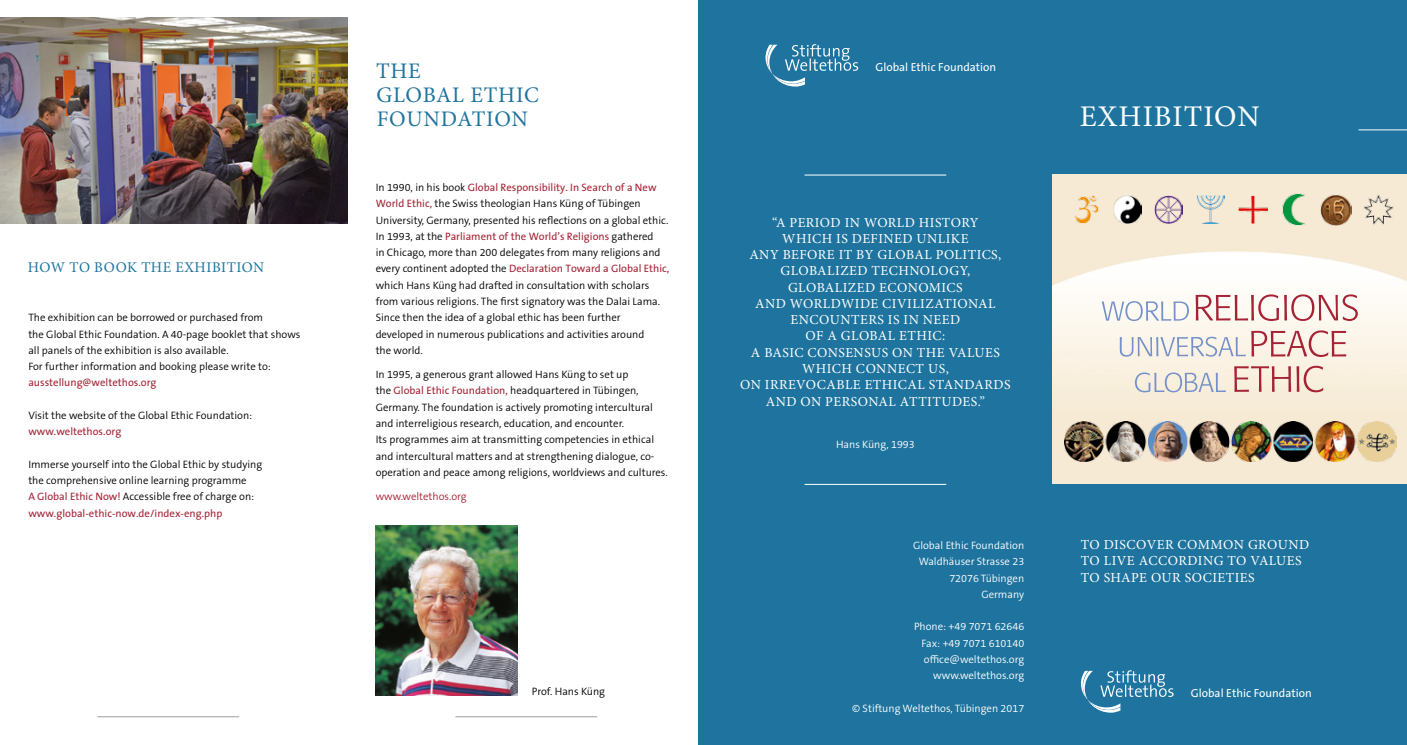
<style>
.page{position:relative;width:1407px;height:745px;background:#fff}
.page>*{position:absolute;margin:0;border:0;box-sizing:border-box;transform-origin:0 0}
.t1{font:30px "Minion Pro";color:#fff}
.t2{font:22.25px/24px "Minion Pro";letter-spacing:.035em;color:#1e749e}
.t3{font:14.75px "Minion Pro";letter-spacing:.035em;color:#1e749e}
.t4{font:13.75px/16.2px "Minion Pro";letter-spacing:.035em;color:#fff}
.t5{font:11.62px "The Sans";color:#fff}
.t6{font:300 10.75px/16.2px "The Sans B W4";color:#000}
.t7{font:10.75px "The Sans";color:#a42235}
.t8{font:300 10.75px/16.2px "The Sans B W4";color:#fff;text-align:right}
.t9{font:300 10.75px "The Sans B W4";color:#a42235}
.s1{font-family:"The Sans";font-weight:400;color:#a42235}
.s2{font-family:"The Sans B W4";font-weight:300;color:#000}
</style>
<div class="page">
<div style="left:698px;top:0;width:709px;height:744px;background:#1e749e"></div>
<img style="left:1052px;top:174px;width:355px;height:309px">
<hr style="left:1358px;top:129px;width:49px;height:1px;background:#fff">
<hr style="left:804px;top:175px;width:142px;height:1px;background:#fff">
<hr style="left:804px;top:484px;width:142px;height:1px;background:#fff">
<img style="left:1362px;top:193px;width:32px;height:33px">
<img style="left:1320px;top:194px;width:31px;height:31px">
<img style="left:1281px;top:194px;width:26px;height:32px">
<img style="left:1238px;top:195px;width:29px;height:28px">
<img style="left:1196px;top:195px;width:28px;height:28px">
<img style="left:1113px;top:195px;width:28px;height:28px">
<img style="left:1074px;top:195px;width:25px;height:28px">
<img style="left:1154px;top:195px;width:28px;height:29px">
<img style="left:1064px;top:421px;width:332px;height:40px">
<svg style="left:1195px;top:294px;width:163px;height:27px;background:#e7c4c4"></svg>
<svg style="left:1234px;top:365px;width:89px;height:27px;background:#e5c0b7"></svg>
<svg style="left:1102px;top:301px;width:87px;height:20px;background:#dadee7"></svg>
<svg style="left:1120px;top:330px;width:226px;height:27px;background:#e4d3d2"></svg>
<svg style="left:1135px;top:372px;width:91px;height:20px;background:#d9d8d8"></svg>
<svg style="left:765px;top:44px;width:93px;height:42px"></svg>
<svg style="left:1081px;top:670px;width:92px;height:42px"></svg>
<img style="left:376px;top:525px;width:141px;height:170px">
<hr style="left:455px;top:716px;width:142px;height:1px;background:#9d9d9c">
<hr style="left:97px;top:716px;width:142px;height:1px;background:#9d9d9c">
<img style="left:0;top:18px;width:347px;height:205px">
<h3 class="t3" style="left:28px;top:258px;width:238px">HOW TO BOOK THE EXHIBITION</h3>
<p class="t6" style="left:28px;top:309px;width:273px">The exhibition can be borrowed or purchased from<br>the Global Ethic Foundation. A 40-page booklet that shows all panels of the exhibition is also available.<br>For further information and booking please write to:</p>
<p class="t7" style="left:28px;top:373px;width:130px">ausstellung@weltethos.org</p>
<p class="t6" style="left:28px;top:407px;width:225px">Visit the website of the Global Ethic Foundation:</p>
<p class="t7" style="left:28px;top:422px;width:94px">www.weltethos.org</p>
<p class="t6" style="left:28px;top:455px;width:235px">Immerse yourself into the Global Ethic by studying the comprehensive online learning programme<br><span class="s1">A Global Ethic Now!</span> Accessible free of charge on:</p>
<p class="t7" style="left:28px;top:503px;width:196px">www.global-ethic-now.de/index-eng.php</p>
<h2 class="t2" style="left:376px;top:59px;width:164px">THE<br>GLOBAL ETHIC<br>FOUNDATION</h2>
<p class="t7" style="left:376px;top:178px;width:282px"><span class="s2">In 1990, in his book</span> Global Responsibility. In Search of a New</p>
<p class="t6" style="left:376px;top:195px;width:294px"><span class="s1">World Ethic,</span> the Swiss theologian Hans Küng of Tübingen<br>University, Germany, presented his reflections on a global ethic.</p>
<p class="t7" style="left:376px;top:227px;width:279px"><span class="s2">In 1993, at the</span> Parliament of the World’s Religions <span class="s2">gathered</span></p>
<p class="t6" style="left:376px;top:244px;width:286px">in Chicago, more than 200 delegates from many religions and</p>
<p class="t7" style="left:376px;top:260px;width:295px"><span class="s2">every continent adopted the</span> Declaration Toward a Global Ethic,</p>
<p class="t6" style="left:376px;top:277px;width:286px">which Hans Küng had drafted in consultation with scholars from various religions. The first signatory was the Dalai Lama.<br>Since then the idea of a global ethic has been further developed in numerous publications and activities around the world.</p>
<p class="t6" style="left:376px;top:366px;width:294px">In 1995, a generous grant allowed Hans Küng to set up<br>the <span class="s1">Global Ethic Foundation,</span> headquartered in Tübingen, Germany. The foundation is actively promoting intercultural and interreligious research, education, and encounter.<br>Its programmes aim at transmitting competencies in ethical and intercultural matters and at strengthening dialogue, co&shy;operation and peace among religions, worldviews and cultures.</p>
<p class="t9" style="left:376px;top:489px;width:93px">www.weltethos.org</p>
<p class="t6" style="left:532px;top:682px;width:75px">Prof. Hans Küng</p>
<p class="t5" style="left:875px;top:57px;width:122px">Global Ethic Foundation</p>
<p class="t4" style="left:772px;top:214px;width:27px">“A PERIOD</p>
<p class="t4" style="left:844px;top:214px;width:43px">IN WORLD</p>
<p class="t4" style="left:919px;top:214px;width:10px">HISTOR</p>
<p class="t4" style="left:970px;top:214px;width:10px">Y</p>
<p class="t4" style="left:782px;top:230px;width:24px">WHICH</p>
<p class="t4" style="left:836px;top:230px;width:52px">ISDEFINED</p>
<p class="t4" style="left:916px;top:230px;width:10px">UNLI</p>
<p class="t4" style="left:951px;top:230px;width:18px">KE</p>
<p class="t4" style="left:749px;top:246px;width:68px">ANY BEFORE</p>
<p class="t4" style="left:838px;top:246px;width:49px">IT BY GLO</p>
<p class="t4" style="left:906px;top:246px;width:39px">BAL POLITICS</p>
<p class="t4" style="left:998px;top:246px;width:5px">,</p>
<p class="t4" style="left:780px;top:263px;width:11px">GLO</p>
<p class="t4" style="left:809px;top:263px;width:74px">BALIZED TECHNOLOG</p>
<p class="t4" style="left:959px;top:263px;width:12px">Y,</p>
<p class="t4" style="left:788px;top:279px;width:11px">GLO</p>
<p class="t4" style="left:817px;top:279px;width:73px">BALIZED ECONOMICS</p>
<p class="t4" style="left:755px;top:295px;width:11px">AND</p>
<p class="t4" style="left:790px;top:295px;width:24px">WORLD</p>
<p class="t4" style="left:841px;top:295px;width:23px">WIDE</p>
<p class="t4" style="left:882px;top:295px;width:8px">CIVILI</p>
<p class="t4" style="left:925px;top:295px;width:19px">ZATIONAL</p>
<p class="t4" style="left:790px;top:311px;width:11px">ENCOUNTERS</p>
<p class="t4" style="left:805px;top:311px;width:128px;text-indent:82px">ISINNEED<br>OF A GLOBAL ETHIC</p>
<p class="t4" style="left:942px;top:328px;width:5px">:</p>
<p class="t4" style="left:751px;top:344px;width:31px">A BASIC</p>
<p class="t4" style="left:807px;top:344px;width:10px">CONSENSUS</p>
<p class="t4" style="left:892px;top:344px;width:35px">ON THE</p>
<p class="t4" style="left:949px;top:344px;width:10px">VALUES</p>
<p class="t4" style="left:802px;top:360px;width:24px">WHICH</p>
<p class="t4" style="left:856px;top:360px;width:11px">CONNECT</p>
<p class="t4" style="left:928px;top:360px;width:22px">US ,</p>
<p class="t4" style="left:740px;top:376px;width:35px">ON IRREVOCA</p>
<p class="t4" style="left:836px;top:376px;width:38px">BLE ETHICAL</p>
<p class="t4" style="left:929px;top:376px;width:10px">STANDARDS</p>
<p class="t4" style="left:766px;top:393px;width:11px">AND</p>
<p class="t4" style="left:800px;top:393px;width:35px">ON PERSONAL</p>
<p class="t4" style="left:900px;top:393px;width:10px">ATTITUDES</p>
<p class="t4" style="left:978px;top:393px;width:9px">.”</p>
<p class="t8" style="left:836px;top:436px;width:80px">Hans Küng, 1993</p>
<p class="t8" style="left:913px;top:537px;width:113px">Global Ethic Foundation<br>Waldhäuser Strasse 23<br>72076 Tübingen<br>Germany</p>
<p class="t8" style="left:914px;top:618px;width:112px">Phone: +49 7071 62646<br>Fax: +49 7071 610140 office@weltethos.org www.weltethos.org</p>
<p class="t8" style="left:852px;top:699px;width:173px">© Stiftung Weltethos, Tübingen 2017</p>
<h1 class="t1" style="left:1080px;top:96px;width:111px">EXHIBITION</h1>
<p class="t4" style="left:1080px;top:536px;width:230px">TO DISCOVER COMMON GROUND<br>TO LIVE ACCORDING TO VALUES<br>TO SHAPE OUR SOCIETIES</p>
<p class="t5" style="left:1191px;top:682px;width:122px">Global Ethic Foundation</p>
</div>
